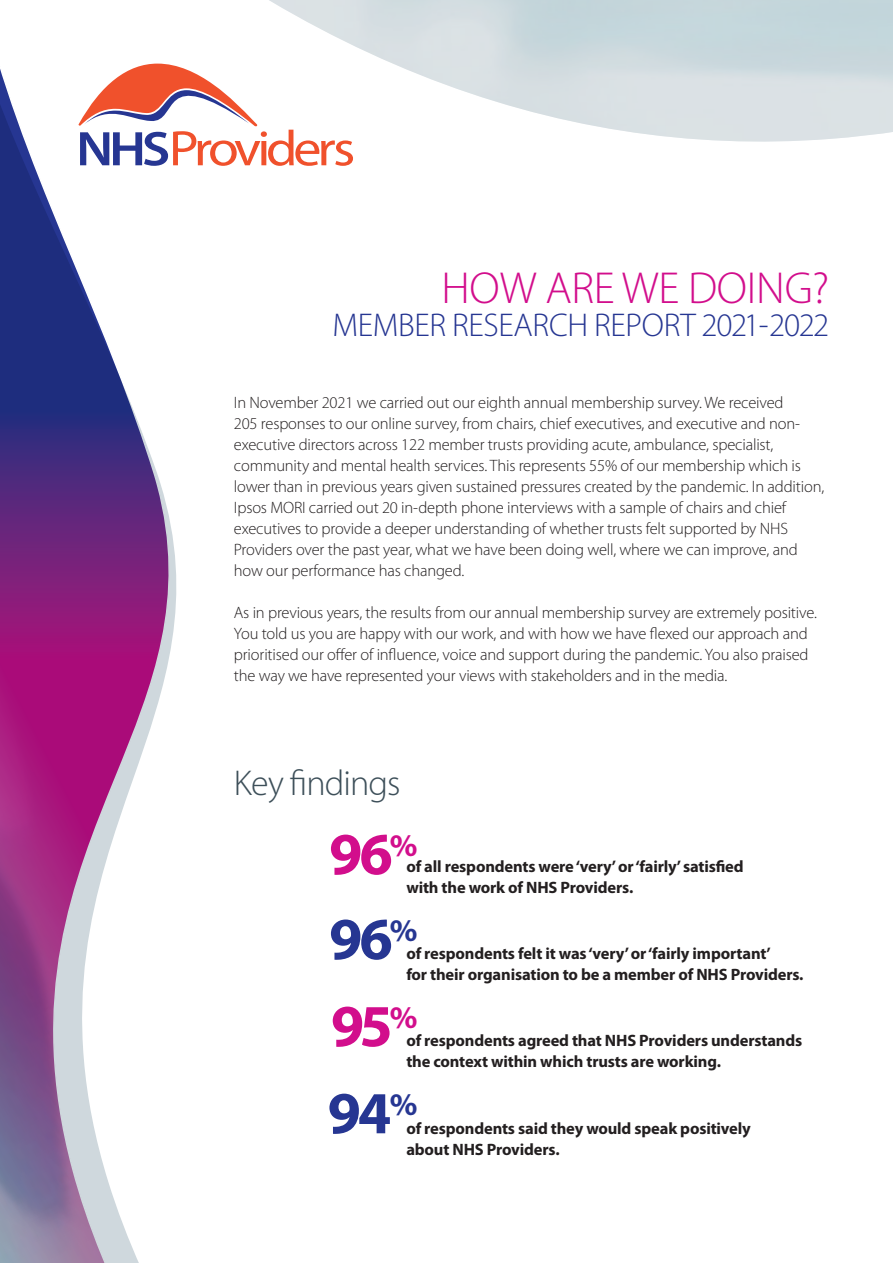
<style>
.page{position:relative;width:893px;height:1263px;background:#fff}
.page>*{position:absolute;margin:0;border:0;box-sizing:border-box;transform-origin:0 0}
.t1{font:700 60px/86.4px "Myriad Pro";letter-spacing:-.05em;color:#d20e8c;text-align:justify}
.t2{font:300 45px "Myriad Pro";letter-spacing:-.005em;color:#d20e8c}
.t3{font:300 36px "Myriad Pro";letter-spacing:-.025em;color:#3d4f59}
.t4{font:300 33px "Myriad Pro";letter-spacing:-.01em;color:#263692}
.t5{font:300 16.5px/21px "Myriad Pro";letter-spacing:-.01em;color:#231f20}
.t6{font:700 16.5px/21px "Myriad Pro";letter-spacing:-.01em;color:#231f20}
.s1{color:#263692}
</style>
<div class="page">
<svg style="left:0;top:69px;width:177px;height:1194px"></svg>
<svg style="left:79px;top:64px;width:274px;height:102px"></svg>
<h2 class="t2" style="left:441px;top:263px;width:389px">HOW ARE WE DOING?</h2>
<h3 class="t4" style="left:332px;top:307px;width:498px">MEMBER RESEARCH REPORT 2021 -2022</h3>
<p class="t5" style="left:234px;top:392px;width:592px">In November 2021 we carried out our eighth annual membership survey. We received<br>205 responses to our online survey, from chairs, chief executives, and executive and non&shy;executive directors across 122 member trusts providing acute, ambulance, specialist, community and mental health services. This represents 55% of our membership which is lower than in previous years given sustained pressures created by the pandemic. In addition, Ipsos MORI carried out 20 in-depth phone interviews with a sample of chairs and chief executives to provide a deeper understanding of whether trusts felt supported by NHS Providers over the past year, what we have been doing well, where we can improve, and how our performance has changed.</p>
<p class="t5" style="left:234px;top:602px;width:584px">As in previous years, the results from our annual membership survey are extremely positive.<br>You told us you are happy with our work, and with how we have flexed our approach and prioritised our offer of influence, voice and support during the pandemic. You also praised the way we have represented your views with stakeholders and in the media.</p>
<h3 class="t3" style="left:234px;top:763px;width:168px">Key findings</h3>
<h1 class="t1" style="left:328px;top:809px;width:91px">96<sup>% </sup><span class="s1">96</span><sup>% </sup>95<sup>% </sup><span class="s1">94</span><sup>%</sup></h1>
<p class="t6" style="left:406px;top:856px;width:339px">of all respondents were ‘very’ or ‘fairly’ satisfied with the work of NHS Providers.</p>
<p class="t6" style="left:406px;top:943px;width:399px">of respondents felt it was ‘very’ or ‘fairly important’<br>for their organisation to be a member of NHS Providers.</p>
<p class="t6" style="left:406px;top:1030px;width:397px">of respondents agreed that NHS Providers understands the context within which trusts are working.</p>
<p class="t6" style="left:406px;top:1117px;width:346px">of respondents said they would speak positively about NHS Providers.</p>
</div>
